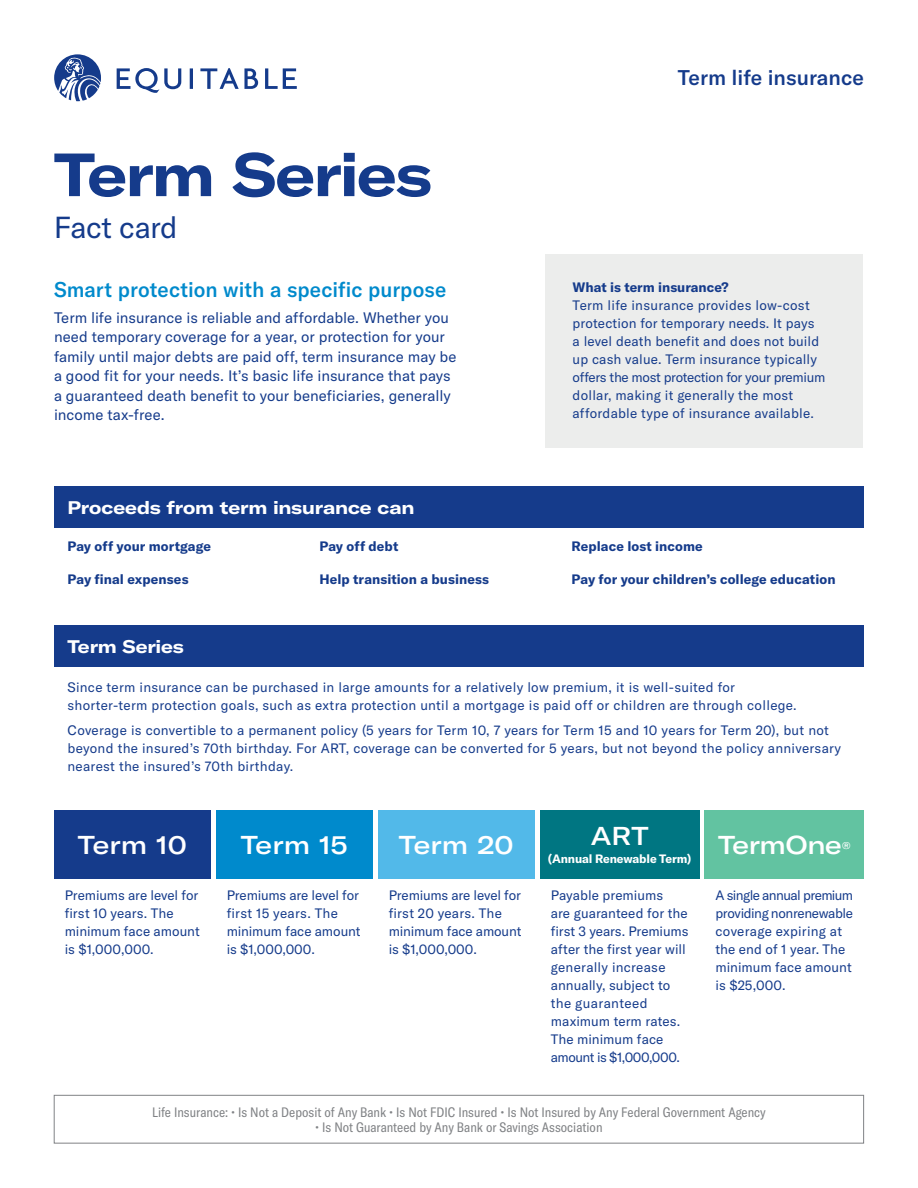
<style>
.page{position:relative;width:918px;height:1188px;background:#fff}
.page>*{position:absolute;margin:0;border:0;box-sizing:border-box;transform-origin:0 0}
.t1{font:700 expanded 60px "GT America";letter-spacing:-.03em;color:#153b8b}
.t2{font:30px "GT America";letter-spacing:-.02em;color:#153b8b}
.t3{font:500 expanded 25.5px "GT America";color:#fff}
.t4{font:500 21px "GT America";color:#008acc}
.t5{font:500 21px "GT America";color:#153b8b}
.t6{font:700 expanded 18px "GT America";letter-spacing:-.01em;color:#fff}
.t7{font:15px/19.5px "GT America";color:#153b8b}
.t8{font:13.5px/18px "GT America";letter-spacing:.015em;color:#153b8b}
.t9{font:13.5px/18px "GT America";letter-spacing:-.005em;color:#153b8b}
.t10{font:700 13.5px "GT America";letter-spacing:.005em;color:#153b8b}
.t11{font:condensed 13.5px "GT America";color:#808285}
.t12{font:13.5px/18px "GT America";letter-spacing:-.01em;color:#153b8b}
.t13{font:700 12px "GT America";letter-spacing:-.015em;color:#fff}
.t14{font:500 expanded 9.6px "GT America";color:#fff}
</style>
<div class="page">
<svg style="left:54px;top:54px;width:243px;height:47px"></svg>
<div style="left:54px;top:486px;width:810px;height:41px;background:#153b8b"></div>
<div style="left:54px;top:625px;width:810px;height:41px;background:#153b8b"></div>
<div style="left:54px;top:810px;width:157px;height:69px;background:#153b8b"></div>
<div style="left:216px;top:810px;width:157px;height:69px;background:#008acc"></div>
<div style="left:378px;top:810px;width:157px;height:69px;background:#52b9e9"></div>
<div style="left:540px;top:810px;width:159px;height:69px;background:#007682"></div>
<div style="left:705px;top:810px;width:159px;height:69px;background:#62c3a1"></div>
<div style="left:546px;top:254px;width:317px;height:68px;background:#ecedec"></div>
<div style="left:546px;top:272px;width:317px;height:176px;background:#ecedec"></div>
<div style="left:54px;top:1095px;width:810px;height:48px;border:1px solid #808285"></div>
<h1 class="t1" style="left:54px;top:137px;width:380px">Term Series</h1>
<h2 class="t2" style="left:54px;top:210px;width:125px">Fact card</h2>
<h3 class="t4" style="left:54px;top:276px;width:394px">Smart protection with a specific purpose</h3>
<p class="t7" style="left:54px;top:308px;width:404px">Term life insurance is reliable and affordable. Whether you need temporary coverage for a year, or protection for your family until major debts are paid off, term insurance may be a good fit for your needs. It’s basic life insurance that pays a guaranteed death benefit to your beneficiaries, generally income tax-free.</p>
<h3 class="t5" style="left:678px;top:65px;width:188px">Term life insurance</h3>
<p class="t10" style="left:573px;top:279px;width:157px">What is term insurance?</p>
<p class="t8" style="left:573px;top:296px;width:254px">Term life insurance provides low-cost protection for temporary needs. It pays<br>a level death benefit and does not build up cash value. Term insurance typically offers the most protection for your premium dollar, making it generally the most affordable type of insurance available.</p>
<h3 class="t6" style="left:68px;top:496px;width:348px">Proceeds from term insurance can</h3>
<p class="t10" style="left:68px;top:538px;width:145px">Pay off your mortgage</p>
<p class="t10" style="left:320px;top:538px;width:80px">Pay off debt</p>
<p class="t10" style="left:572px;top:538px;width:133px">Replace lost income</p>
<p class="t10" style="left:68px;top:571px;width:123px">Pay final expenses</p>
<p class="t10" style="left:320px;top:571px;width:171px">Help transition a business</p>
<p class="t10" style="left:572px;top:571px;width:266px">Pay for your children’s college education</p>
<h3 class="t6" style="left:68px;top:635px;width:118px">Term Series</h3>
<p class="t8" style="left:68px;top:678px;width:731px">Since term insurance can be purchased in large amounts for a relatively low premium, it is well-suited for shorter-term protection goals, such as extra protection until a mortgage is paid off or children are through college.</p>
<p class="t8" style="left:68px;top:721px;width:775px">Coverage is convertible to a permanent policy (5 years for Term 10, 7 years for Term 15 and 10 years for Term 20), but not beyond the insured’s 70th birthday. For ART, coverage can be converted for 5 years, but not beyond the policy anniversary nearest the insured’s 70th birthday.</p>
<h3 class="t3" style="left:78px;top:830px;width:111px">Term 10</h3>
<h3 class="t3" style="left:241px;top:830px;width:109px">Term 15</h3>
<h3 class="t3" style="left:399px;top:830px;width:116px">Term 20</h3>
<h3 class="t3" style="left:591px;top:821px;width:59px">ART</h3>
<p class="t13" style="left:548px;top:852px;width:295px">(Annual Renewable Term) <sup>TermOne</sup></p>
<p class="t14" style="left:842px;top:840px;width:10px">®</p>
<p class="t9" style="left:65px;top:886px;width:137px">Premiums are level for first 10 years. The minimum face amount is $1,000,000.</p>
<p class="t12" style="left:227px;top:886px;width:135px">Premiums are level for first 15 years. The minimum face amount is $1,000,000.</p>
<p class="t12" style="left:389px;top:886px;width:134px">Premiums are level for first 20 years. The minimum face amount is $1,000,000.</p>
<p class="t8" style="left:551px;top:886px;width:139px">Payable premiums<br>are guaranteed for the first 3 years. Premiums after the first year will generally increase annually, subject to the guaranteed maximum term rates.<br>The minimum face amount is $1,000,000.</p>
<p class="t9" style="left:716px;top:886px;width:139px">A single annual premium providing nonrenewable coverage expiring at the end of 1 year. The minimum face amount is $25,000.</p>
<p class="t11" style="left:152px;top:1104px;width:615px">Life Insurance: • Is Not a Deposit of Any Bank • Is Not FDIC Insured • Is Not Insured by Any Federal Government Agency</p>
<p class="t11" style="left:315px;top:1119px;width:289px">• Is Not Guaranteed by Any Bank or Savings Association</p>
</div>
